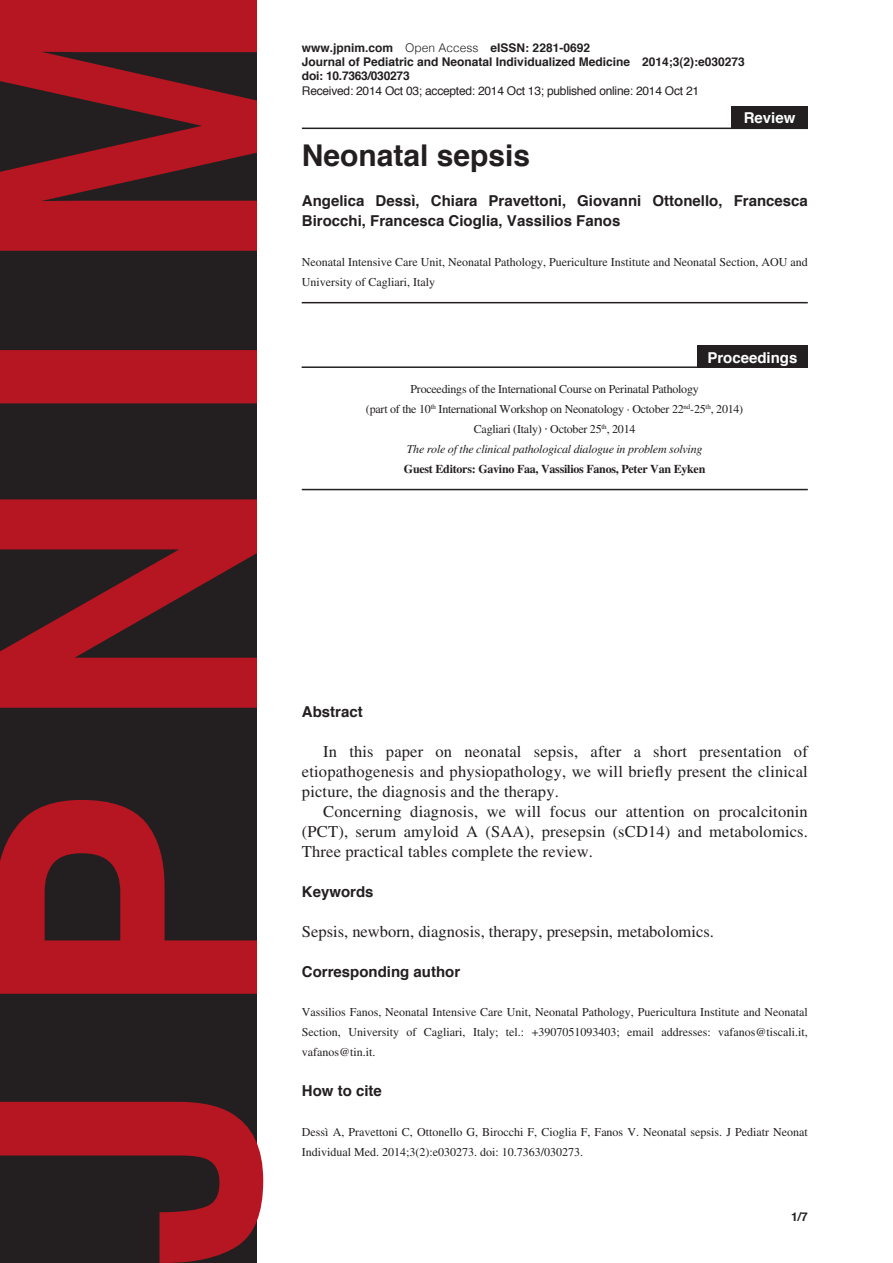
<style>
.page{position:relative;width:893px;height:1263px;background:#fff}
.page>*{position:absolute;margin:0;border:0;box-sizing:border-box;transform-origin:0 0}
.Heading1{font:700 30px "Helvetica";color:#231f20}
.Body1{font:16.5px/20px "Times LT Std";letter-spacing:.01em;color:#231f20;text-align:justify}
.Body2{font:16.5px "Times LT Std";color:#231f20}
.Heading2{font:700 15px/20px "Helvetica";color:#231f20}
.Article_Description{font:700 15px "Helvetica";color:#fff}
.Body3{font:12px/20px "Times LT Std";color:#231f20}
.Body3-2{font:12px "Times LT Std";letter-spacing:-.02em;color:#231f20}
.Footer_Right{font:700 12px "Helvetica";color:#231f20}
.Footer_Right-2{font:12px "Helvetica";letter-spacing:-.02em;color:#231f20}
.Body3-3{font:italic 12px "Times LT Std";letter-spacing:-.02em;color:#231f20}
.Body3-4{font:700 12px "Times LT Std";letter-spacing:-.02em;color:#231f20}
.Footer_Right-3{font:700 12px "Helvetica";letter-spacing:-.02em;color:#231f20}
.Page_Right{font:700 12px "Helvetica";color:#231f20}
.s1{font-weight:300}
.s2{font-family:"Helvetica"}
</style>
<div class="page">
<svg style="left:0;top:0;width:263px;height:1263px;fill:#231f20"></svg>
<hr style="left:302px;top:128px;width:506px;height:1px;background:#231f20">
<div style="left:731px;top:106px;width:77px;height:22px;background:#231f20"></div>
<hr style="left:302px;top:302px;width:506px;height:1px;background:#231f20">
<hr style="left:302px;top:489px;width:506px;height:1px;background:#231f20">
<hr style="left:302px;top:366px;width:506px;height:2px;background:#231f20">
<div style="left:697px;top:346px;width:111px;height:22px;background:#231f20"></div>
<p class="Footer_Right" style="left:302px;top:38px;width:290px">www.jpnim.com <span class="s1">Open Access</span> eISSN: 2281-0692</p>
<p class="Footer_Right" style="left:302px;top:52px;width:444px">Journal of Pediatric and Neonatal Individualized Medicine 2014;3(2):e030273</p>
<p class="Footer_Right-3" style="left:302px;top:66px;width:109px">doi: 10.7363/030273</p>
<p class="Footer_Right-2" style="left:302px;top:81px;width:399px">Received: 2014 Oct 03; accepted: 2014 Oct 13; published online: 2014 Oct 21</p>
<p class="Article_Description" style="left:744px;top:105px;width:53px">Review</p>
<p class="Heading1" style="left:302px;top:131px;width:230px">Neonatal sepsis</p>
<p class="Heading2" style="left:302px;top:191px;width:507px">Angelica Dessì, Chiara Pravettoni, Giovanni Ottonello, Francesca<br>Birocchi, Francesca Cioglia, Vassilios Fanos</p>
<p class="Body3" style="left:302px;top:251px;width:507px">Neonatal Intensive Care Unit, Neonatal Pathology, Puericulture Institute and Neonatal Section, AOU and<br>University of Cagliari, Italy</p>
<p class="Article_Description" style="left:707px;top:345px;width:92px">Proceedings</p>
<p class="Body3-2" style="left:410px;top:382px;width:290px">Proceedings of the International Course on Perinatal Pathology</p>
<p class="Body3-2" style="left:366px;top:402px;width:379px">(part of the 10<sup>th</sup> International Workshop on Neonatology · October 22<sup>nd</sup>-25<sup>th</sup>, 2014)</p>
<p class="Body3-2" style="left:474px;top:422px;width:163px">Cagliari (Italy) <span class="s2">·</span> October 25<sup>th</sup>, 2014</p>
<p class="Body3-3" style="left:407px;top:442px;width:297px">The role of the clinical pathological dialogue in problem solving</p>
<p class="Body3-4" style="left:404px;top:462px;width:303px">Guest Editors: Gavino Faa, Vassilios Fanos, Peter Van Eyken</p>
<p class="Heading2" style="left:302px;top:702px;width:62px">Abstract</p>
<p class="Body1" style="left:302px;top:741px;width:507px;text-indent:21px">In this paper on neonatal sepsis, after a short presentation of etiopathogenesis and physiopathology, we will briefly present the clinical picture, the diagnosis and the therapy.</p>
<p class="Body1" style="left:302px;top:801px;width:508px;text-indent:21px">Concerning diagnosis, we will focus our attention on procalcitonin (PCT), serum amyloid A (SAA), presepsin (sCD14) and metabolomics.<br>Three practical tables complete the review.</p>
<p class="Heading2" style="left:302px;top:882px;width:73px">Keywords</p>
<p class="Body2" style="left:302px;top:922px;width:414px">Sepsis, newborn, diagnosis, therapy, presepsin, metabolomics.</p>
<p class="Heading2" style="left:302px;top:961px;width:160px">Corresponding author</p>
<p class="Body3" style="left:302px;top:1002px;width:507px;text-align:justify">Vassilios Fanos, Neonatal Intensive Care Unit, Neonatal Pathology, Puericultura Institute and Neonatal Section, University of Cagliari, Italy; tel.: +3907051093403; email addresses: vafanos@tiscali.it, vafanos@tin.it.</p>
<p class="Heading2" style="left:302px;top:1081px;width:82px">How to cite</p>
<p class="Body3" style="left:302px;top:1122px;width:507px">Dessì A, Pravettoni C, Ottonello G, Birocchi F, Cioglia F, Fanos V. Neonatal sepsis. J Pediatr Neonat<br>Individual Med. 2014;3(2):e030273. doi: 10.7363/030273.</p>
<p class="Page_Right" style="left:791px;top:1207px;width:18px">1/7</p>
</div>
